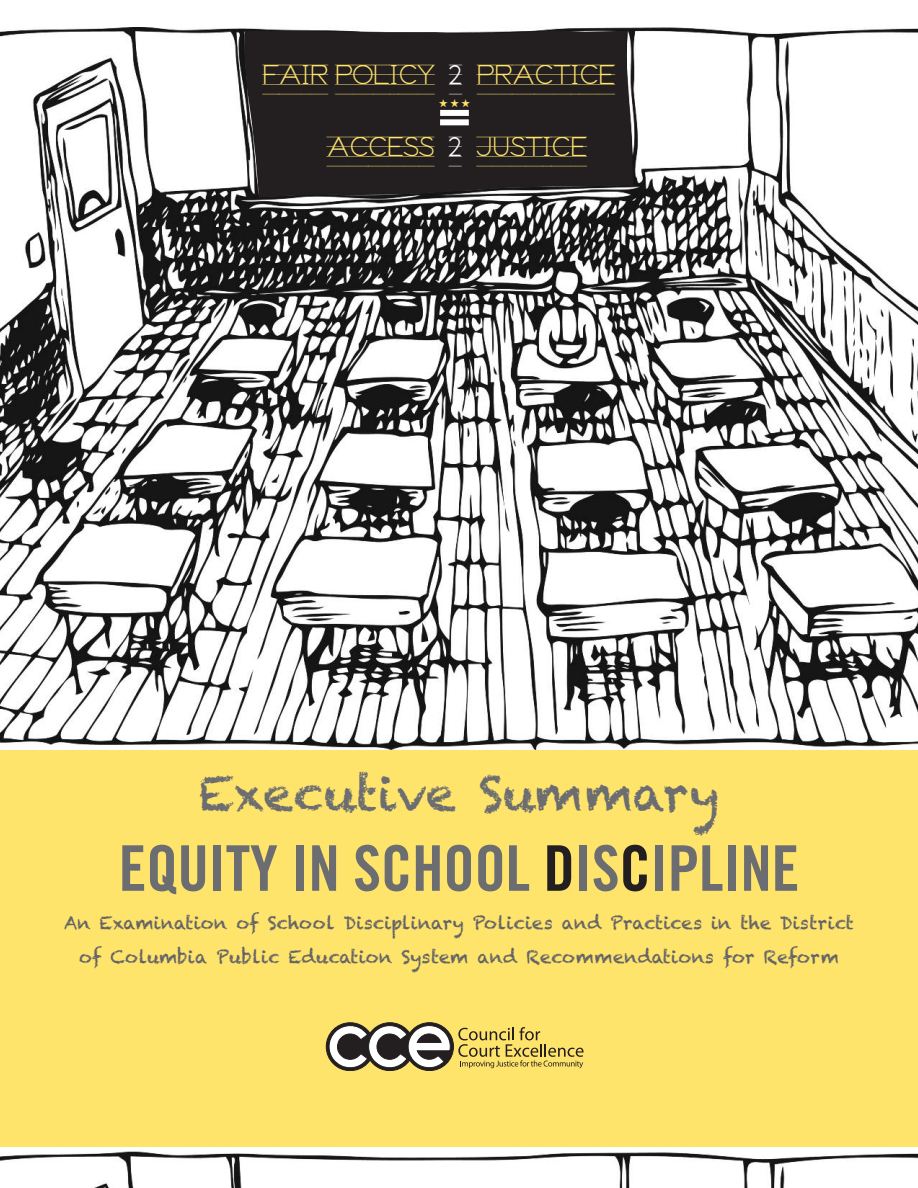
<style>
.page{position:relative;width:918px;height:1188px;background:#fff}
.page>*{position:absolute;margin:0;border:0;box-sizing:border-box;transform-origin:0 0}
.t1{font:63px "Trade Gothic Bold Cond Twenty";letter-spacing:-.005em;color:#6c6d70}
.t2{font:48px "Chalkduster";letter-spacing:-.005em;color:#6c6d70}
.t3{font:30px "School House Printed A";color:#ffe46c}
.t4{font:18px/34.5px "Chalkduster";color:#636366;text-align:center}
.t5{font:11.25px "Zapf Dingbats";color:#ffe46c}
.s1{color:#fff}
.s2{color:#231f20}
</style>
<div class="page">
<div style="left:0;top:749px;width:918px;height:439px;background:#ffe46c"></div>
<img style="left:0;top:27px;width:918px;height:722px">
<svg style="left:244px;top:30px;width:389px;height:168px;background:#292526"></svg>
<div style="left:326px;top:1023px;width:48px;height:48px;background:#231f20;border-radius:50%"></div>
<div style="left:326px;top:1022px;width:48px;height:49px;border:1px solid #231f20;border-radius:50%"></div>
<div style="left:366px;top:1022px;width:48px;height:49px;border:1px solid #231f20;border-radius:50%"></div>
<div style="left:406px;top:1023px;width:47px;height:48px;background:#231f20;border-radius:50%"></div>
<div style="left:405px;top:1022px;width:49px;height:49px;border:1px solid #231f20;border-radius:50%"></div>
<svg style="left:329px;top:1025px;width:122px;height:43px"></svg>
<svg style="left:458px;top:1027px;width:126px;height:41px"></svg>
<div style="left:0;top:1148px;width:918px;height:40px;background:#fff"></div>
<img style="left:0;top:1151px;width:918px;height:37px">
<div style="left:440px;top:110px;width:29px;height:6px;background:#fff"></div>
<div style="left:440px;top:119px;width:29px;height:6px;background:#fff"></div>
<h3 class="t3" style="left:262px;top:58px;width:354px">FAIR POLICY <span class="s1">2</span> PRACTICE</h3>
<p class="t5" style="left:439px;top:97px;width:33px">★★★</p>
<h3 class="t3" style="left:327px;top:130px;width:261px">ACCESS <span class="s1">2</span> JUSTICE</h3>
<h2 class="t2" style="left:199px;top:763px;width:522px">Executive Summary</h2>
<h1 class="t1" style="left:119px;top:845px;width:682px">EQUITY IN SCHOOL <span class="s2">D</span>IS<span class="s2">C</span>IPLINE</h1>
<p class="t4" style="left:64px;top:905px;width:791px">An Examination of School Disciplinary Policies and Practices in the District of Columbia Public Education System and Recommendations for Reform</p>
</div>
